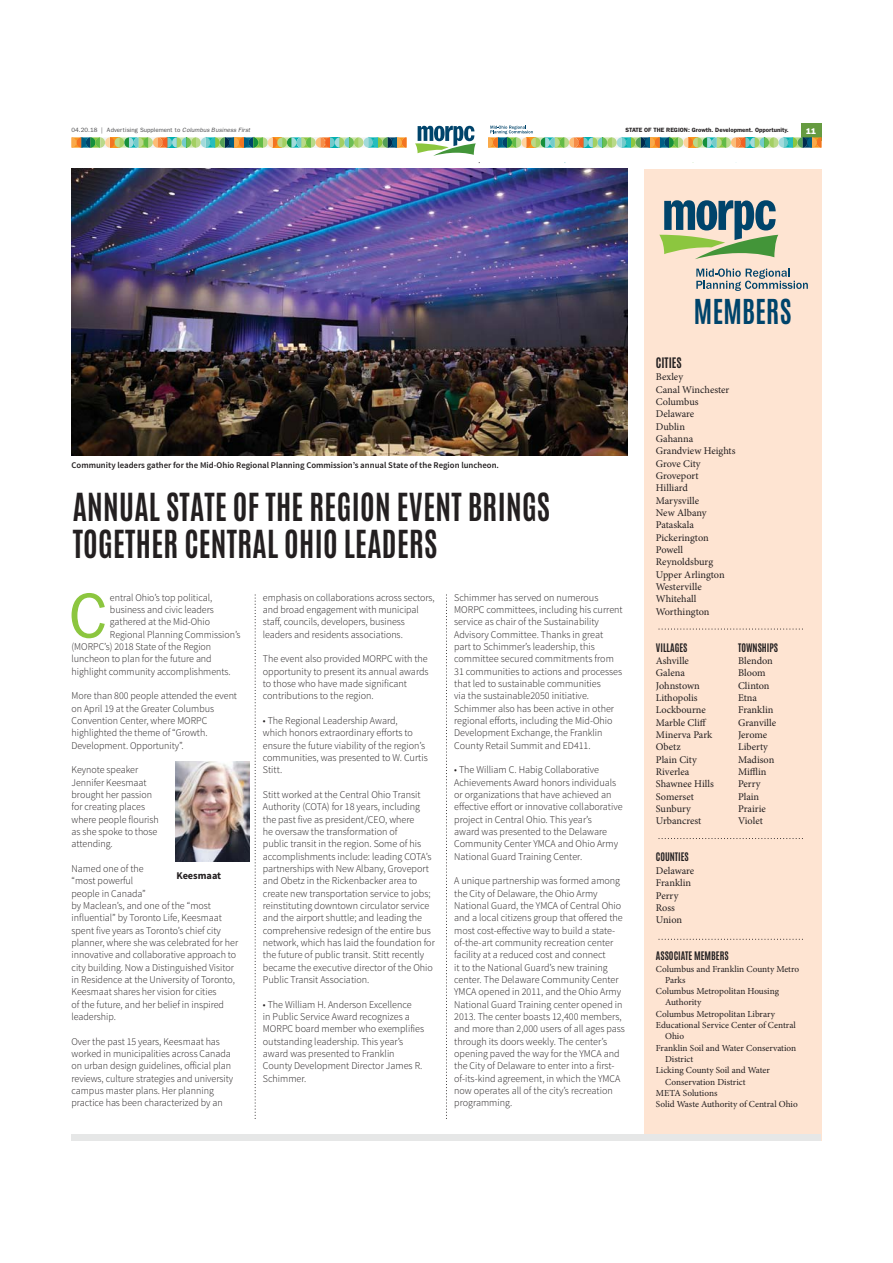
<style>
.page{position:relative;width:893px;height:1263px;background:#fff}
.page>*{position:absolute;margin:0;border:0;box-sizing:border-box;transform-origin:0 0}
.t1{font:64.2px "Franklin Gothic";color:#8cc63f}
.t2{font:700 32.85px/37px "Antonio";letter-spacing:.01em;color:#231f20;scale:.91 1}
.t3{font:700 29.25px "Antonio";letter-spacing:.01em;color:#00446b;scale:.91 1}
.t4{font:700 12.3px "Antonio";color:#231f20;scale:.96 1}
.t5{font:300 10.35px/12.3px "Source Sans Pro";color:#231f20}
.t6{font:10.35px/12.3px "Minion Pro";color:#231f20}
.t7{font:700 10.35px "Source Sans Pro";color:#231f20}
.t8{font:700 10.05px "Antonio";color:#231f20;scale:.96 1}
.t9{font:9.3px "Minion Pro";color:#231f20}
.t10{font:600 8.7px "Source Sans Pro";color:#231f20}
.t11{font:800 8.25px "Franklin Gothic";color:#fff}
.t12{font:6.15px "Franklin Gothic";color:#4c4c4e}
.t13{font:600 6.15px "Franklin Gothic";color:#231f20}
.s1{font-style:italic}
</style>
<div class="page">
<div style="left:801px;top:123px;width:20px;height:18px;background:#669b41"></div>
<svg style="left:415px;top:126px;width:61px;height:30px"></svg>
<svg style="left:72px;top:137px;width:334px;height:11px;background:#97b583"></svg>
<svg style="left:488px;top:126px;width:333px;height:22px"></svg>
<div style="left:644px;top:169px;width:177px;height:971px;background:#fee4d2"></div>
<div style="left:72px;top:1134px;width:749px;height:6px;background:#e6e7e7"></div>
<svg style="left:255px;top:594px;width:1px;height:525px"></svg>
<svg style="left:446px;top:594px;width:1px;height:525px"></svg>
<img style="left:72px;top:169px;width:555px;height:287px">
<svg style="left:658px;top:629px;width:142px;height:1px"></svg>
<svg style="left:658px;top:838px;width:144px;height:1px"></svg>
<svg style="left:658px;top:939px;width:144px;height:1px"></svg>
<svg style="left:696px;top:268px;width:111px;height:23px"></svg>
<svg style="left:659px;top:200px;width:119px;height:59px"></svg>
<img style="left:175px;top:761px;width:74px;height:100px">
<p class="t12" style="left:72px;top:128px;width:180px">04.20.18 | Advertising Supplement to <span class="s1">Columbus Business First</span></p>
<p class="t13" style="left:625px;top:127px;width:165px">STATE OF THE REGION: Growth. Development. Opportunity.</p>
<p class="t11" style="left:806px;top:128px;width:11px">11</p>
<p class="t10" style="left:72px;top:462px;width:429px">Community leaders gather for the Mid-Ohio Regional Planning Commission’s annual State of the Region luncheon.</p>
<h2 class="t2" style="left:73px;top:490px;width:526px">ANNUAL STATE OF THE REGION EVENT BRINGS<br>TOGETHER CENTRAL OHIO LEADERS</h2>
<h1 class="t1" style="left:69px;top:591px;width:43px">C</h1>
<p class="t5" style="left:110px;top:592px;width:104px">entral Ohio’s top political,</p>
<p class="t5" style="left:110px;top:604px;width:105px">business and civic leaders</p>
<p class="t5" style="left:110px;top:617px;width:102px">gathered at the Mid-Ohio</p>
<p class="t5" style="left:110px;top:629px;width:132px">Regional Planning Commission’s</p>
<p class="t5" style="left:72px;top:641px;width:141px">(MORPC’s) 2018 State of the Region</p>
<p class="t5" style="left:72px;top:654px;width:142px">luncheon to plan for the future and</p>
<p class="t5" style="left:72px;top:666px;width:161px">highlight community accomplishments.</p>
<p class="t5" style="left:72px;top:691px;width:167px">More than 800 people attended the event on April 19 at the Greater Columbus Convention Center, where MORPC highlighted the theme of “Growth.<br>Development. Opportunity”.</p>
<p class="t5" style="left:72px;top:765px;width:89px">Keynote speaker<br>Jennifer Keesmaat brought her passion for creating places where people flourish as she spoke to those attending.</p>
<p class="t5" style="left:72px;top:863px;width:168px">Named one of the<br>“most powerful<br>people in Canada”<br>by Maclean’s, and one of the “most influential” by Toronto Life, Keesmaat spent five years as Toronto’s chief city planner, where she was celebrated for her innovative and collaborative approach to city building. Now a Distinguished Visitor in Residence at the University of Toronto,<br>Keesmaat shares her vision for cities<br>of the future, and her belief in inspired leadership.</p>
<p class="t5" style="left:72px;top:1036px;width:163px">Over the past 15 years, Keesmaat has worked in municipalities across Canada on urban design guidelines, official plan reviews, culture strategies and university campus master plans. Her planning practice has been characterized by an</p>
<p class="t7" style="left:176px;top:871px;width:46px">Keesmaat</p>
<p class="t5" style="left:263px;top:592px;width:173px">emphasis on collaborations across sectors, and broad engagement with municipal staff, councils, developers, business leaders and residents associations.</p>
<p class="t5" style="left:263px;top:654px;width:167px">The event also provided MORPC with the opportunity to present its annual awards to those who have made significant contributions to the region.</p>
<p class="t5" style="left:263px;top:715px;width:166px">• The Regional Leadership Award,<br>which honors extraordinary efforts to ensure the future viability of the region’s communities, was presented to W. Curtis<br>Stitt.</p>
<p class="t5" style="left:263px;top:789px;width:173px">Stitt worked at the Central Ohio Transit Authority (COTA) for 18 years, including the past five as president/CEO, where<br>he oversaw the transformation of<br>public transit in the region. Some of his accomplishments include: leading COTA’s partnerships with New Albany, Groveport and Obetz in the Rickenbacker area to create new transportation service to jobs; reinstituting downtown circulator service and the airport shuttle; and leading the comprehensive redesign of the entire bus network, which has laid the foundation for the future of public transit. Stitt recently became the executive director of the Ohio Public Transit Association.</p>
<p class="t5" style="left:263px;top:999px;width:163px">• The William H. Anderson Excellence<br>in Public Service Award recognizes a<br>MORPC board member who exemplifies outstanding leadership. This year’s award was presented to Franklin<br>County Development Director James R.<br>Schimmer.</p>
<p class="t5" style="left:454px;top:592px;width:170px">Schimmer has served on numerous MORPC committees, including his current service as chair of the Sustainability Advisory Committee. Thanks in great<br>part to Schimmer’s leadership, this committee secured commitments from 31 communities to actions and processes that led to sustainable communities<br>via the sustainable2050 initiative.<br>Schimmer also has been active in other regional efforts, including the Mid-Ohio Development Exchange, the Franklin County Retail Summit and ED411.</p>
<p class="t5" style="left:454px;top:765px;width:170px">• The William C. Habig Collaborative Achievements Award honors individuals or organizations that have achieved an effective effort or innovative collaborative project in Central Ohio. This year’s<br>award was presented to the Delaware Community Center YMCA and Ohio Army National Guard Training Center.</p>
<p class="t5" style="left:454px;top:876px;width:172px">A unique partnership was formed among the City of Delaware, the Ohio Army National Guard, the YMCA of Central Ohio and a local citizens group that offered the most cost-effective way to build a state&shy;of-the-art community recreation center facility at a reduced cost and connect<br>it to the National Guard’s new training center. The Delaware Community Center YMCA opened in 2011, and the Ohio Army National Guard Training center opened in 2013. The center boasts 12,400 members, and more than 2,000 users of all ages pass through its doors weekly. The center’s opening paved the way for the YMCA and the City of Delaware to enter into a first&shy;of-its-kind agreement, in which the YMCA now operates all of the city’s recreation programming.</p>
<h3 class="t3" style="left:694px;top:298px;width:109px">MEMBERS</h3>
<p class="t4" style="left:656px;top:357px;width:29px">CITIES</p>
<p class="t6" style="left:656px;top:372px;width:81px">Bexley<br>Canal Winchester<br>Columbus<br>Delaware<br>Dublin<br>Gahanna<br>Grandview Heights<br>Grove City<br>Groveport<br>Hilliard<br>Marysville<br>New Albany<br>Pataskala<br>Pickerington<br>Powell<br>Reynoldsburg<br>Upper Arlington<br>Westerville<br>Whitehall<br>Worthington</p>
<p class="t8" style="left:656px;top:643px;width:34px">VILLAGES</p>
<p class="t6" style="left:656px;top:656px;width:59px">Ashville<br>Galena<br>Johnstown<br>Lithopolis<br>Lockbourne<br>Marble Cliff<br>Minerva Park<br>Obetz<br>Plain City<br>Riverlea<br>Shawnee Hills<br>Somerset<br>Sunbury<br>Urbancrest</p>
<p class="t8" style="left:656px;top:853px;width:36px">COUNTIES</p>
<p class="t6" style="left:656px;top:865px;width:40px">Delaware<br>Franklin<br>Perry<br>Ross<br>Union</p>
<p class="t8" style="left:656px;top:951px;width:77px">ASSOCIATE MEMBERS</p>
<p class="t9" style="left:656px;top:965px;width:145px">Columbus and Franklin County Metro</p>
<p class="t9" style="left:665px;top:976px;width:22px">Parks</p>
<p class="t9" style="left:656px;top:988px;width:125px">Columbus Metropolitan Housing</p>
<p class="t9" style="left:665px;top:999px;width:38px">Authority</p>
<p class="t9" style="left:656px;top:1010px;width:121px">Columbus Metropolitan Library</p>
<p class="t9" style="left:656px;top:1021px;width:141px">Educational Service Center of Central</p>
<p class="t9" style="left:665px;top:1033px;width:21px">Ohio</p>
<p class="t9" style="left:656px;top:1044px;width:142px">Franklin Soil and Water Conservation</p>
<p class="t9" style="left:665px;top:1055px;width:30px">District</p>
<p class="t9" style="left:656px;top:1067px;width:115px">Licking County Soil and Water</p>
<p class="t9" style="left:665px;top:1078px;width:82px">Conservation District</p>
<p class="t9" style="left:656px;top:1089px;width:63px">META Solutions</p>
<p class="t9" style="left:656px;top:1101px;width:143px">Solid Waste Authority of Central Ohio</p>
<p class="t8" style="left:738px;top:643px;width:43px">TOWNSHIPS</p>
<p class="t6" style="left:738px;top:656px;width:40px">Blendon<br>Bloom<br>Clinton<br>Etna<br>Franklin<br>Granville<br>Jerome<br>Liberty<br>Madison<br>Mifflin<br>Perry<br>Plain<br>Prairie<br>Violet</p>
</div>
